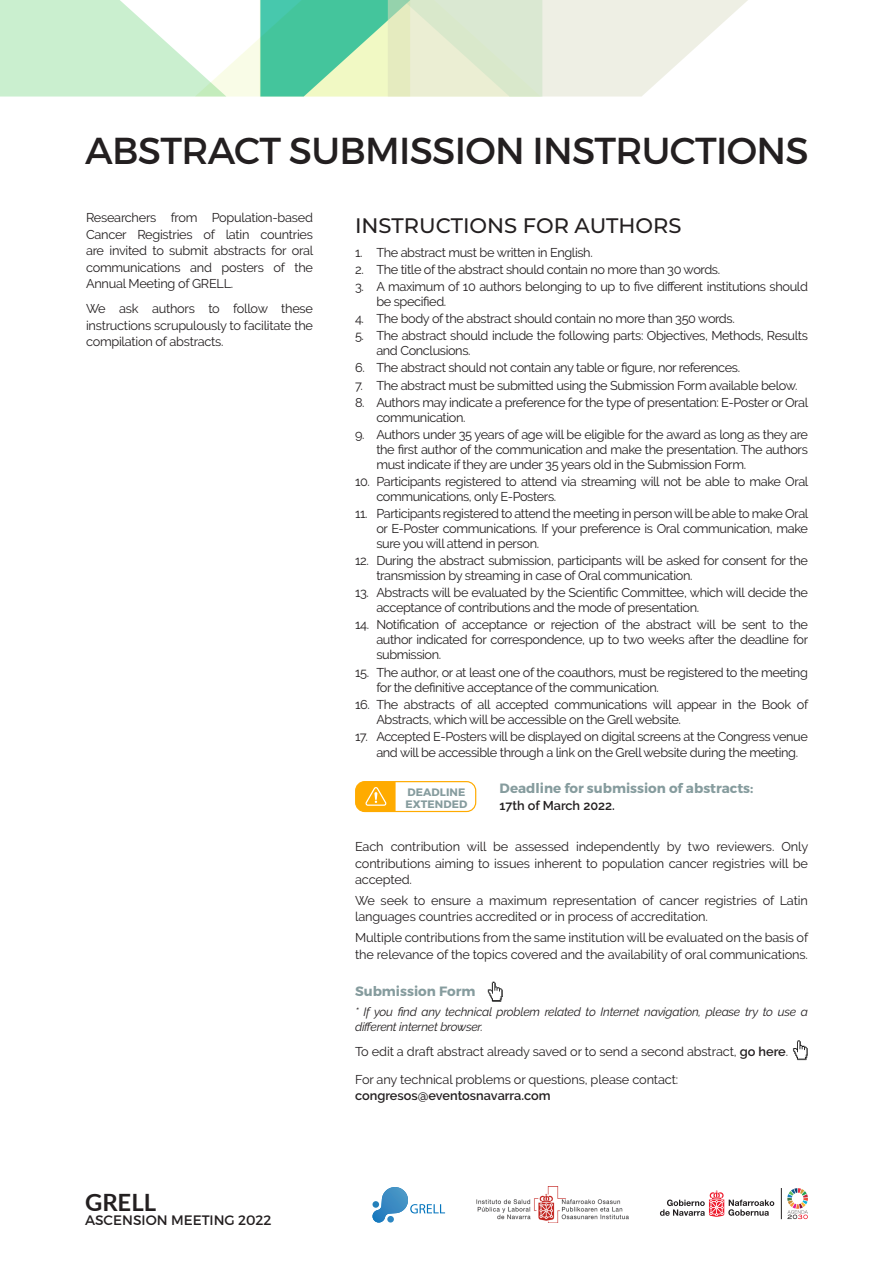
<style>
.page{position:relative;width:893px;height:1263px;background:#fff}
.page>*{position:absolute;margin:0;border:0;box-sizing:border-box;transform-origin:0 0}
.t1{font:37.5px "Montserrat";letter-spacing:-.02em;color:#231f20}
.t2{font:700 23.85px "Lato";color:#231f20}
.t3{font:500 21px "Montserrat";color:#231f20}
.t4{font:13.65px "Montserrat";color:#231f20}
.t5{font:700 13.5px "Montserrat";color:#869c9e}
.t6{font:12.75px/15px "Raleway";letter-spacing:-.03em;color:#231f20}
.t7{font:12.75px/16.5px "Raleway";letter-spacing:-.01em;color:#231f20}
.t8{font:600 12.75px "Raleway";color:#231f20}
.t9{font:italic 12px/15px "Raleway";letter-spacing:-.02em;color:#231f20}
.t10{font:700 10.8px "Montserrat";letter-spacing:.01em;color:#869c9e}
.s1{font-weight:600}
</style>
<div class="page">
<svg style="left:0;top:0;width:748px;height:97px"></svg>
<svg style="left:372px;top:1187px;width:73px;height:35px"></svg>
<svg style="left:660px;top:1190px;width:114px;height:27px"></svg>
<svg style="left:787px;top:1188px;width:21px;height:31px"></svg>
<hr style="left:781px;top:1188px;width:1px;height:31px;background:#231f20">
<img style="left:476px;top:1187px;width:153px;height:35px">
<svg style="left:488px;top:981px;width:15px;height:20px"></svg>
<svg style="left:793px;top:1040px;width:15px;height:20px"></svg>
<div style="left:355px;top:781px;width:121px;height:31px;border:1px solid #ffab00;border-radius:9px"></div>
<svg style="left:356px;top:782px;width:40px;height:29px"></svg>
<p class="t1" style="left:85px;top:128px;width:725px">ABSTRACT SUBMISSION INSTRUCTIONS</p>
<p class="t6" style="left:86px;top:209px;width:229px;line-height:16.5px;text-align:justify">Researchers from Population-based Cancer Registries of latin countries are invited to submit abstracts for oral communications and posters of the Annual Meeting of GRELL.</p>
<p class="t6" style="left:86px;top:300px;width:228px;line-height:16.5px;text-align:justify">We ask authors to follow these instructions scrupulously to facilitate the compilation of abstracts.</p>
<h2 class="t2" style="left:85px;top:1184px;width:73px">GRELL</h2>
<p class="t4" style="left:85px;top:1211px;width:188px">ASCENSION MEETING 2022</p>
<p class="t3" style="left:355px;top:211px;width:328px">INSTRUCTIONS FOR AUTHORS</p>
<p class="t6" style="left:355px;top:245px;width:239px">1. The abstract must be written in English.</p>
<p class="t6" style="left:355px;top:262px;width:367px">2. The title of the abstract should contain no more than 30 words.</p>
<p class="t6" style="left:376px;top:279px;width:433px;text-indent:-21px">3. A maximum of 10 authors belonging to up to five different institutions should be specified.</p>
<p class="t6" style="left:355px;top:311px;width:381px">4. The body of the abstract should contain no more than 350 words.</p>
<p class="t6" style="left:376px;top:328px;width:433px;text-indent:-21px">5. The abstract should include the following parts: Objectives, Methods, Results and Conclusions.</p>
<p class="t6" style="left:355px;top:360px;width:387px">6. The abstract should not contain any table or figure, nor references.</p>
<p class="t6" style="left:355px;top:377px;width:444px">7. The abstract must be submitted using the Submission Form available below.</p>
<p class="t6" style="left:376px;top:395px;width:433px;text-indent:-21px">8. Authors may indicate a preference for the type of presentation: E-Poster or Oral communication.</p>
<p class="t6" style="left:376px;top:427px;width:433px;text-align:justify;text-indent:-21px">9. Authors under 35 years of age will be eligible for the award as long as they are the first author of the communication and make the presentation. The authors must indicate if they are under 35 years old in the Submission Form.</p>
<p class="t6" style="left:376px;top:474px;width:434px;text-indent:-21px">10. Participants registered to attend via streaming will not be able to make Oral communications, only E-Posters.</p>
<p class="t6" style="left:376px;top:506px;width:433px;text-align:justify;text-indent:-21px">11. Participants registered to attend the meeting in person will be able to make Oral or E-Poster communications. If your preference is Oral communication, make sure you will attend in person.</p>
<p class="t6" style="left:376px;top:553px;width:433px;text-indent:-21px">12. During the abstract submission, participants will be asked for consent for the transmission by streaming in case of Oral communication.</p>
<p class="t6" style="left:376px;top:585px;width:433px;text-indent:-21px">13. Abstracts will be evaluated by the Scientific Committee, which will decide the acceptance of contributions and the mode of presentation.</p>
<p class="t6" style="left:376px;top:617px;width:433px;text-align:justify;text-indent:-21px">14. Notification of acceptance or rejection of the abstract will be sent to the author indicated for correspondence, up to two weeks after the deadline for submission.</p>
<p class="t6" style="left:376px;top:664px;width:433px;text-indent:-21px">15. The author, or at least one of the coauthors, must be registered to the meeting for the definitive acceptance of the communication.</p>
<p class="t6" style="left:376px;top:697px;width:433px;text-indent:-21px">16. The abstracts of all accepted communications will appear in the Book of<br>Abstracts, which will be accessible on the Grell website.</p>
<p class="t6" style="left:376px;top:728px;width:433px;line-height:16.5px;text-indent:-21px">17. Accepted E-Posters will be displayed on digital screens at the Congress venue and will be accessible through a link on the Grell website during the meeting.</p>
<p class="t5" style="left:500px;top:780px;width:255px">Deadline for submission of abstracts:</p>
<p class="t8" style="left:500px;top:798px;width:117px">17th of March 2022.</p>
<p class="t6" style="left:355px;top:838px;width:455px;line-height:16.5px;text-align:justify">Each contribution will be assessed independently by two reviewers. Only contributions aiming to issues inherent to population cancer registries will be accepted.</p>
<p class="t7" style="left:355px;top:892px;width:454px">We seek to ensure a maximum representation of cancer registries of Latin languages countries accredited or in process of accreditation.</p>
<p class="t7" style="left:355px;top:929px;width:455px">Multiple contributions from the same institution will be evaluated on the basis of the relevance of the topics covered and the availability of oral communications.</p>
<p class="t5" style="left:355px;top:983px;width:122px">Submission Form</p>
<p class="t9" style="left:355px;top:1004px;width:454px">* If you find any technical problem related to Internet navigation, please try to use a different internet browser.</p>
<p class="t7" style="left:355px;top:1043px;width:435px">To edit a draft abstract already saved or to send a second abstract, <span class="s1">go here</span>.</p>
<p class="t7" style="left:355px;top:1071px;width:325px">For any technical problems or questions, please contact:</p>
<p class="t8" style="left:355px;top:1088px;width:197px">congresos@eventosnavarra.com</p>
<p class="t10" style="left:407px;top:785px;width:60px">DEADLINE</p>
<p class="t10" style="left:405px;top:797px;width:64px">EXTENDED</p>
</div>
